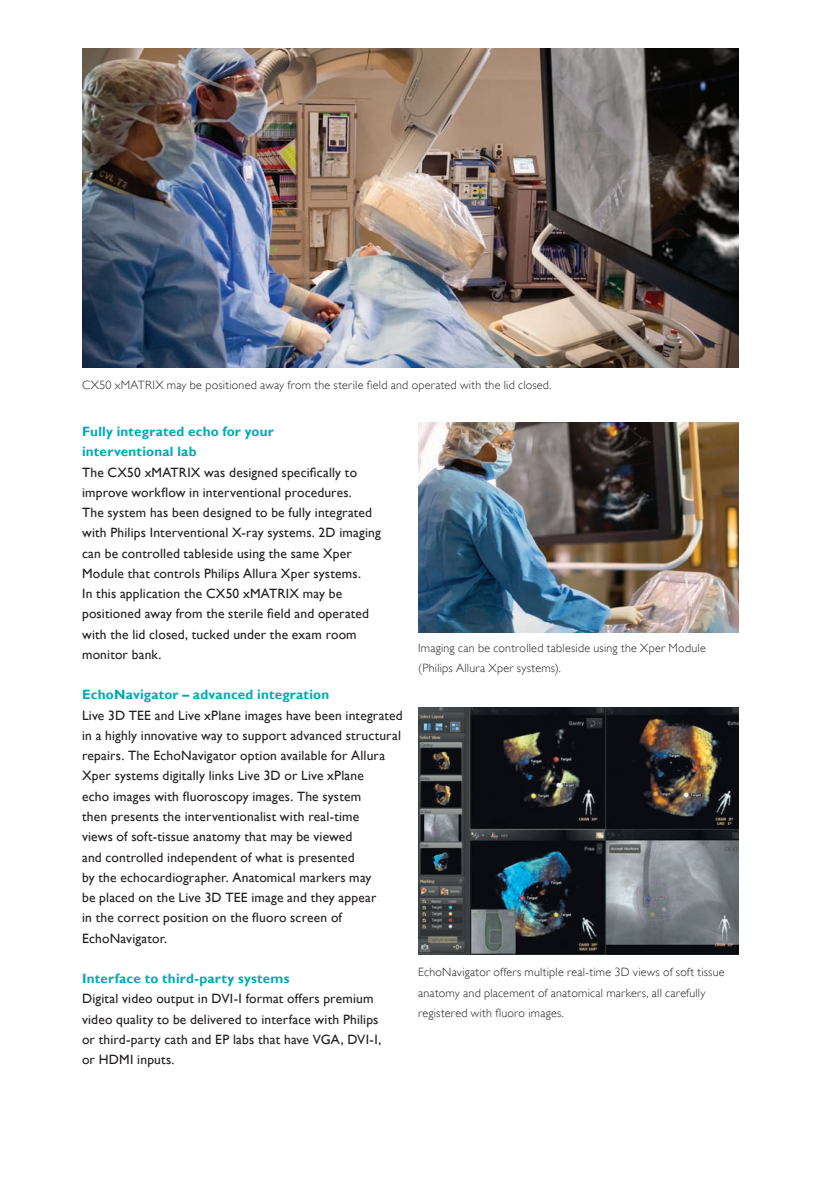
<style>
.page{position:relative;width:821px;height:1187px;background:#fff}
.page>*{position:absolute;margin:0;border:0;box-sizing:border-box;transform-origin:0 0}
.t1{font:13.5px/20.2px "Gill Sans Alt One WGL";letter-spacing:.015em;color:#231f20}
.t2{font:700 13.5px/20.2px "Gill Sans Alt One WGL";letter-spacing:.015em;color:#00aab5}
.t3{font:12px/20.2px "Gill Sans Alt One WGL Light";letter-spacing:.02em;color:#231f20}
</style>
<div class="page">
<img style="left:82px;top:49px;width:657px;height:318px">
<img style="left:418px;top:707px;width:321px;height:247px">
<img style="left:418px;top:423px;width:321px;height:209px">
<p class="t3" style="left:82px;top:374px;width:471px">CX50 xMATRIX may be positioned away from the sterile field and operated with the lid closed.</p>
<p class="t2" style="left:82px;top:421px;width:193px">Fully integrated echo for your interventional lab</p>
<p class="t1" style="left:82px;top:461px;width:300px">The CX50 xMATRIX was designed specifically to improve workflow in interventional procedures.<br>The system has been designed to be fully integrated with Philips Interventional X-ray systems. 2D imaging can be controlled tableside using the same Xper Module that controls Philips Allura Xper systems.<br>In this application the CX50 xMATRIX may be positioned away from the sterile field and operated with the lid closed, tucked under the exam room monitor bank.</p>
<p class="t2" style="left:82px;top:684px;width:249px">EchoNavigator – advanced integration</p>
<p class="t1" style="left:82px;top:704px;width:322px">Live 3D TEE and Live xPlane images have been integrated in a highly innovative way to support advanced structural repairs. The EchoNavigator option available for Allura Xper systems digitally links Live 3D or Live xPlane<br>echo images with fluoroscopy images. The system<br>then presents the interventionalist with real-time<br>views of soft-tissue anatomy that may be viewed<br>and controlled independent of what is presented<br>by the echocardiographer. Anatomical markers may<br>be placed on the Live 3D TEE image and they appear<br>in the correct position on the fluoro screen of EchoNavigator.</p>
<p class="t2" style="left:82px;top:968px;width:209px">Interface to third-party systems</p>
<p class="t1" style="left:82px;top:988px;width:301px">Digital video output in DVI-I format offers premium video quality to be delivered to interface with Philips or third-party cath and EP labs that have VGA, DVI-I, or HDMI inputs.</p>
<p class="t3" style="left:418px;top:638px;width:289px">Imaging can be controlled tableside using the Xper Module (Philips Allura Xper systems).</p>
<p class="t3" style="left:418px;top:962px;width:308px">EchoNavigator offers multiple real-time 3D views of soft tissue anatomy and placement of anatomical markers, all carefully registered with fluoro images.</p>
</div>
